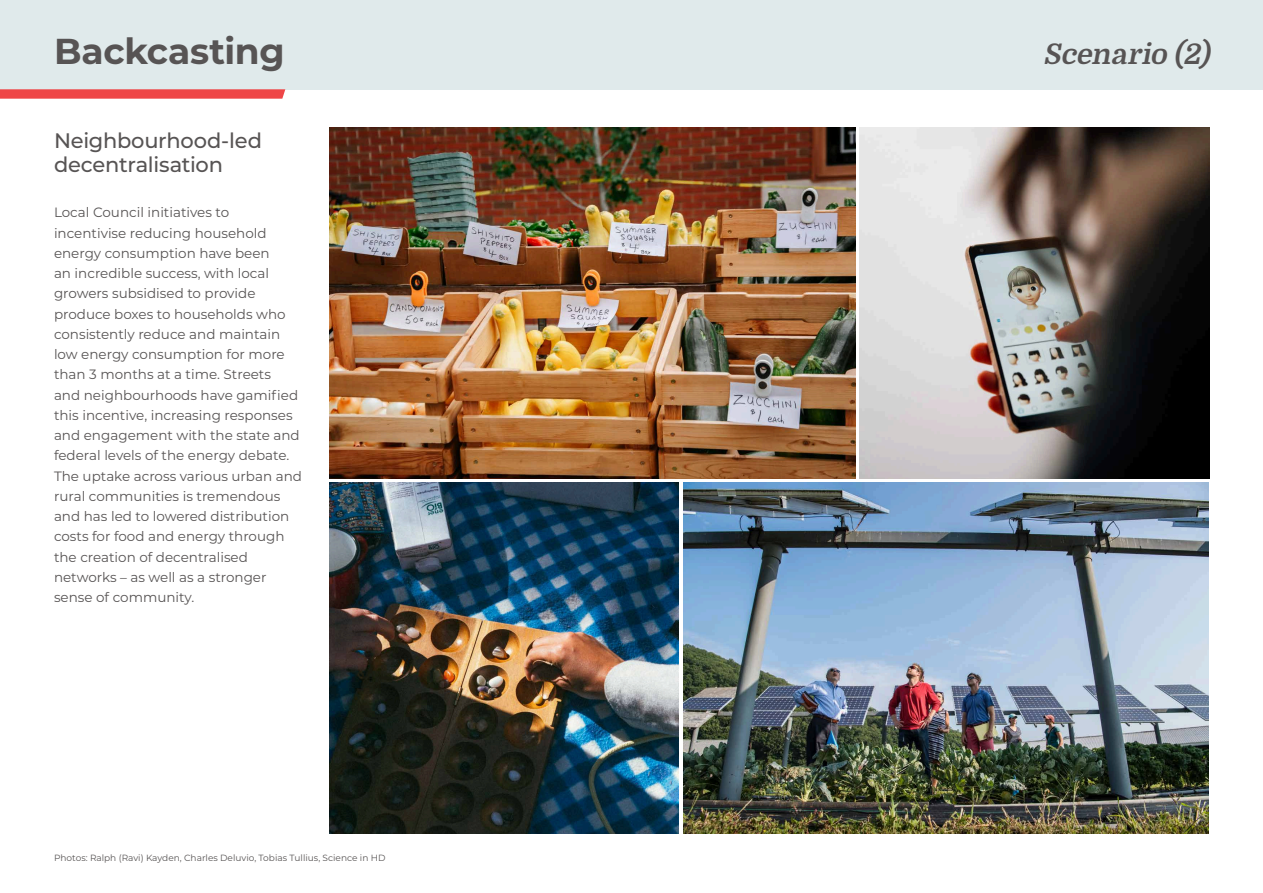
<style>
.page{position:relative;width:1263px;height:893px;background:#fff}
.page>*{position:absolute;margin:0;border:0;box-sizing:border-box;transform-origin:0 0}
.t1{font:700 36px "Montserrat";letter-spacing:-.01em;color:#575454}
.Subtitle{font:italic 700 28.5px "Domine";color:#575454}
.TK_monserrat_medium{font:500 21px/24px "Montserrat";letter-spacing:-.01em;color:#575454}
.body_text_c9{font:13.5px/20.2px "Montserrat";color:#575454}
.Footnote__A4{font:9px "Montserrat";color:#575454}
</style>
<div class="page">
<img style="left:329px;top:128px;width:526px;height:350px">
<img style="left:329px;top:482px;width:350px;height:351px">
<img style="left:860px;top:128px;width:350px;height:350px">
<img style="left:683px;top:482px;width:526px;height:351px">
<div style="left:0;top:0;width:1263px;height:89px;background:#e0eaeb"></div>
<svg style="left:0;top:89px;width:285px;height:10px;background:#ef5152"></svg>
<p class="t1" style="left:54px;top:25px;width:232px">Backcasting</p>
<p class="Subtitle" style="left:1043px;top:38px;width:174px">Scenario (2)</p>
<p class="TK_monserrat_medium" style="left:54px;top:128px;width:210px">Neighbourhood-led decentralisation</p>
<p class="body_text_c9" style="left:54px;top:202px;width:249px">Local Council initiatives to incentivise reducing household energy consumption have been<br>an incredible success, with local growers subsidised to provide produce boxes to households who consistently reduce and maintain low energy consumption for more than 3 months at a time. Streets<br>and neighbourhoods have gamified this incentive, increasing responses and engagement with the state and federal levels of the energy debate.<br>The uptake across various urban and rural communities is tremendous and has led to lowered distribution costs for food and energy through the creation of decentralised networks – as well as a stronger sense of community.</p>
<p class="Footnote__A4" style="left:54px;top:852px;width:333px">Photos: Ralph (Ravi) Kayden, Charles Deluvio, Tobias Tullius, Science in HD</p>
</div>
